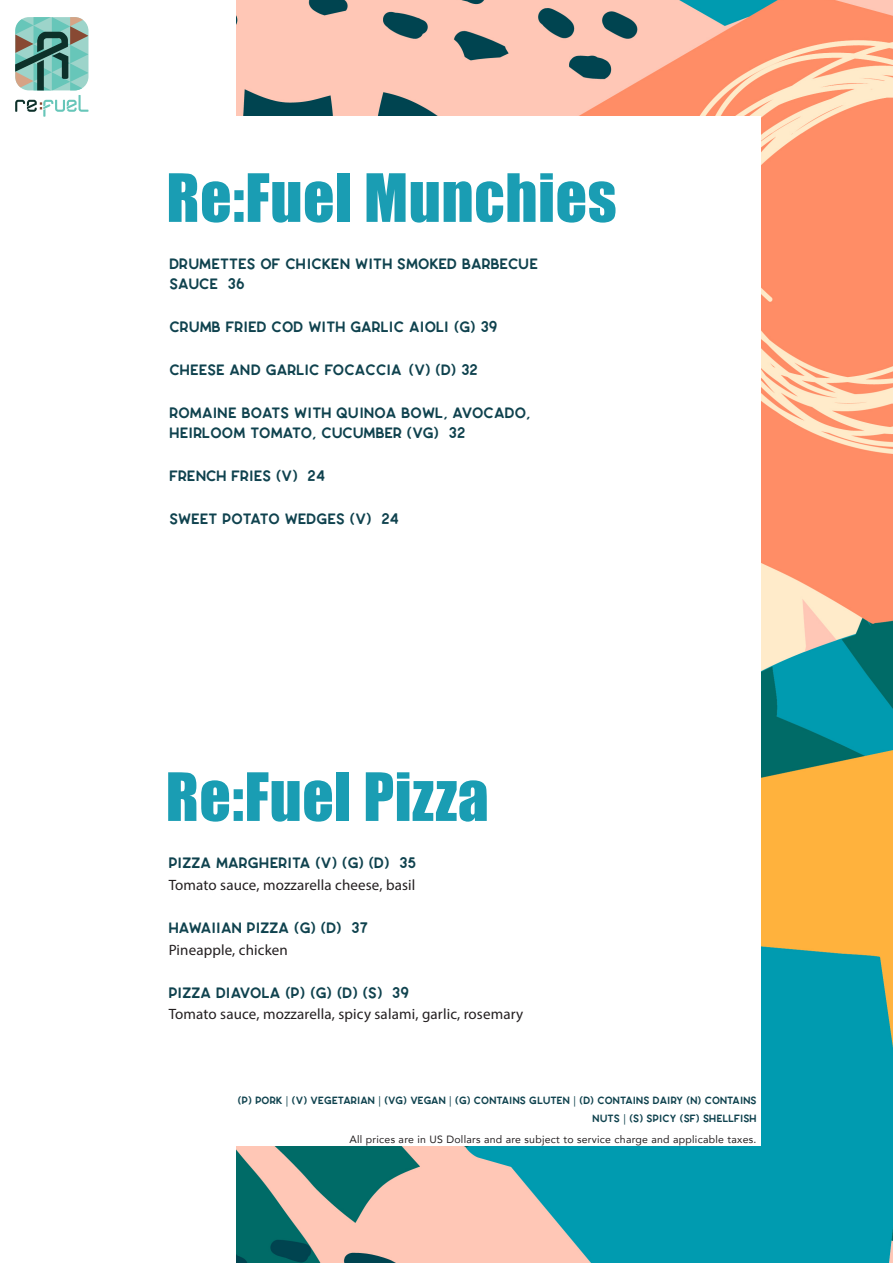
<style>
.page{position:relative;width:893px;height:1263px;background:#fff}
.page>*{position:absolute;margin:0;border:0;box-sizing:border-box;transform-origin:0 0}
.t1{font:61.5px "Impact";letter-spacing:.01em;color:#1a9db3}
.t2{font:15px/19.5px "CAROSE Black";letter-spacing:.01em;color:#0f424e}
.t3{font:15px "Myriad Pro";letter-spacing:.01em;color:#231f20}
.t4{font:10.5px/18px "CAROSE Black";letter-spacing:.01em;color:#0f424e;text-align:right}
.t5{font:10.5px "Avenir";letter-spacing:.025em;color:#231f20}
.s1{font-family:"Myriad Pro"}
</style>
<div class="page">
<img style="left:237px;top:0;width:656px;height:1263px">
<div style="left:132px;top:117px;width:629px;height:1029px;background:#fff"></div>
<svg style="left:15px;top:17px;width:73px;height:100px"></svg>
<h1 class="t1" style="left:166px;top:150px;width:452px">Re:Fuel Munchies</h1>
<p class="t2" style="left:169px;top:253px;width:370px">DRUMETTES OF CHICKEN WITH SMOKED BARBECUE<br>SAUCE 36</p>
<p class="t2" style="left:169px;top:316px;width:330px">CRUMB FRIED COD WITH GARLIC AIOLI (G) 39</p>
<p class="t2" style="left:169px;top:359px;width:310px">CHEESE AND GARLIC FOCACCIA (V) (D) 32</p>
<p class="t2" style="left:169px;top:402px;width:362px">ROMAINE BOATS WITH QUINOA BOWL, AVOCADO,<br>HEIRLOOM TOMATO, CUCUMBER (VG) 32</p>
<p class="t2" style="left:169px;top:465px;width:157px">FRENCH FRIES (V) 24</p>
<p class="t2" style="left:169px;top:508px;width:231px">SWEET POTATO WEDGES (V) 24</p>
<h1 class="t1" style="left:166px;top:749px;width:325px">Re:Fuel Pizza</h1>
<p class="t2" style="left:169px;top:852px;width:249px">PIZZA MARGHERITA (V) (G) (D) 35</p>
<p class="t3" style="left:169px;top:875px;width:248px">Tomato sauce, mozzarella cheese, basil</p>
<p class="t2" style="left:169px;top:917px;width:201px">HAWAIIAN PIZZA (G) (D) 37</p>
<p class="t3" style="left:169px;top:940px;width:121px">Pineapple, chicken</p>
<p class="t2" style="left:169px;top:981px;width:242px">PIZZA DIAVOLA (P) (G) (D) (S) 39</p>
<p class="t3" style="left:169px;top:1005px;width:356px">Tomato sauce, mozzarella, spicy salami, garlic, rosemary</p>
<p class="t4" style="left:238px;top:1090px;width:520px">(P) PORK <span class="s1">|</span> (V) VEGETARIAN <span class="s1">|</span> (VG) VEGAN <span class="s1">|</span> (G) CONTAINS GLUTEN <span class="s1">|</span> (D) CONTAINS DAIRY (N) CONTAINS<br>NUTS <span class="s1">|</span> (S) SPICY (SF) SHELLFISH</p>
<p class="t5" style="left:349px;top:1131px;width:408px">All prices are in US Dollars and are subject to service charge and applicable taxes.</p>
</div>
